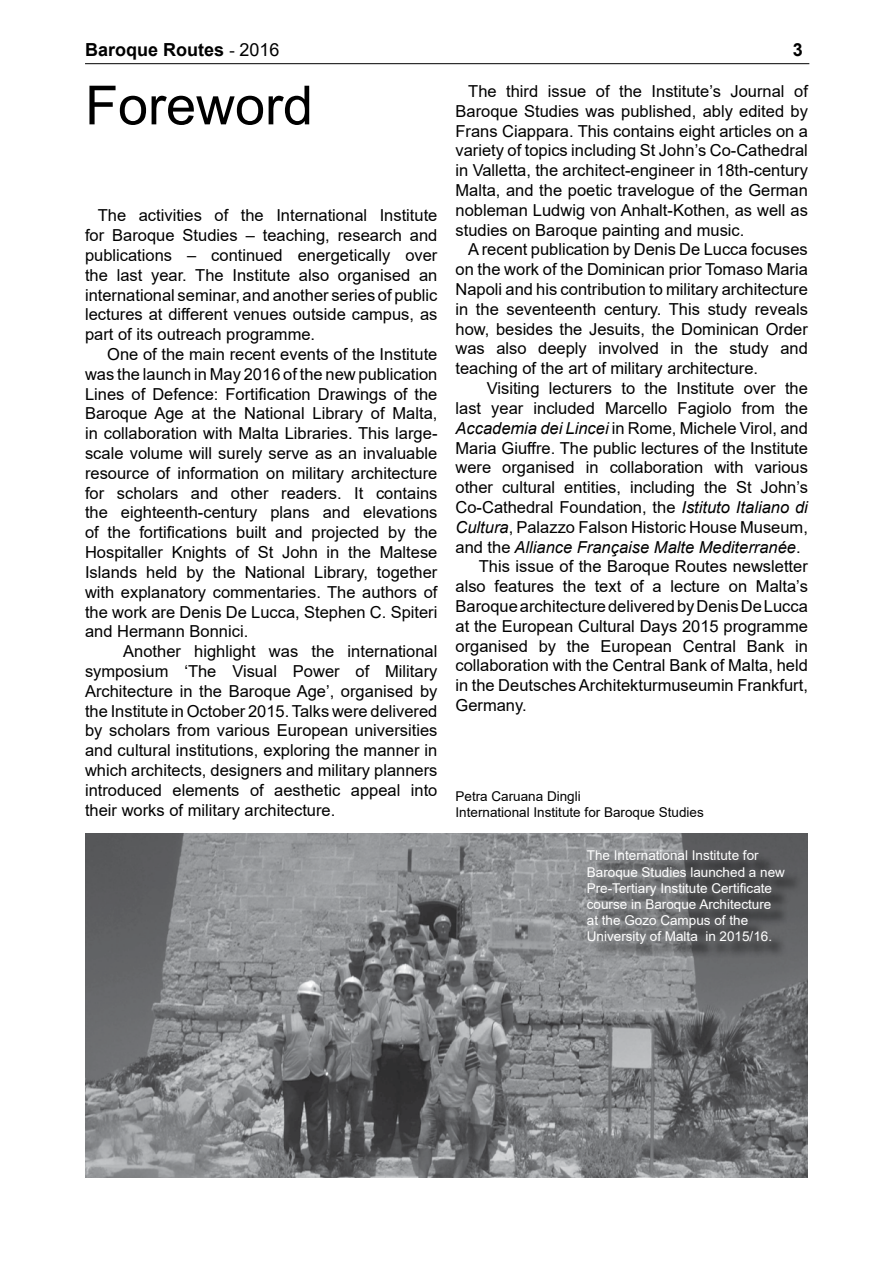
<style>
.page{position:relative;width:893px;height:1263px;background:#fff}
.page>*{position:absolute;margin:0;border:0;box-sizing:border-box;transform-origin:0 0}
.t1{font:54px "Arial";color:#000}
.t2{font:700 18px "Arial";color:#000}
.t3{font:16.5px/19.8px "Arial";color:#000;text-align:justify}
.t4{font:italic 16.5px "Arial";color:#000}
.t5{font:13.5px/16.2px "Arial";color:#fff}
.t6{font:13.5px/16.2px "Arial";color:#000}
.s1{font-family:"Times New Roman";font-weight:400}
.s2{font-weight:400}
.s3{font-style:italic}
.s4{font-style:normal}
</style>
<div class="page">
<hr style="left:85px;top:63px;width:724px;height:1px;background:#000">
<img style="left:85px;top:833px;width:723px;height:345px">
<svg style="left:590px;top:853px;width:213px;height:109px;background:#666769"></svg>
<p class="t2" style="left:85px;top:37px;width:196px">Baroque Routes <span class="s1">-</span> <span class="s2">2016</span></p>
<p class="t2" style="left:793px;top:37px;width:12px">3</p>
<h1 class="t1" style="left:85px;top:68px;width:230px">Foreword</h1>
<p class="t3" style="left:455px;top:81px;width:354px;text-indent:13px">The third issue of the Institute’s Journal of Baroque Studies was published, ably edited by Frans Ciappara. This contains eight articles on a variety of topics including St John’s Co-Cathedral in Valletta, the architect-engineer in 18th-century Malta, and the poetic travelogue of the German nobleman Ludwig von Anhalt-Kothen, as well as studies on Baroque painting and music.</p>
<p class="t3" style="left:455px;top:240px;width:354px;text-indent:13px">A recent publication by Denis De Lucca focuses on the work of the Dominican prior Tomaso Maria Napoli and his contribution to military architecture in the seventeenth century. This study reveals how, besides the Jesuits, the Dominican Order was also deeply involved in the study and teaching of the art of military architecture.</p>
<p class="t3" style="left:487px;top:378px;width:323px">Visiting lecturers to the Institute over the</p>
<p class="t3" style="left:455px;top:398px;width:354px">last year included Marcello Fagiolo from the</p>
<p class="t3" style="left:455px;top:418px;width:354px"><span class="s3">Accademia dei Lincei</span> in Rome, Michele Virol, and</p>
<p class="t3" style="left:455px;top:438px;width:354px">Maria Giuffre. The public lectures of the Institute</p>
<p class="t3" style="left:455px;top:457px;width:354px">were organised in collaboration with various</p>
<p class="t3" style="left:455px;top:477px;width:354px">other cultural entities, including the St John’s</p>
<p class="t3" style="left:455px;top:497px;width:354px">Co-Cathedral Foundation, the <span class="s3">Istituto Italiano di</span></p>
<p class="t3" style="left:455px;top:517px;width:354px"><span class="s3">Cultura</span>, Palazzo Falson Historic House Museum,</p>
<p class="t4" style="left:455px;top:536px;width:347px"><span class="s4">and the</span> Alliance Française Malte Mediterranée<span class="s4">.</span></p>
<p class="t3" style="left:479px;top:556px;width:330px">This issue of the Baroque Routes newsletter</p>
<p class="t3" style="left:455px;top:576px;width:354px">also features the text of a lecture on Malta’s</p>
<p class="t3" style="left:455px;top:596px;width:354px">Baroque architecture delivered by Denis De Lucca</p>
<p class="t3" style="left:455px;top:616px;width:354px">at the European Cultural Days 2015 programme</p>
<p class="t3" style="left:455px;top:636px;width:354px">organised by the European Central Bank in</p>
<p class="t3" style="left:455px;top:655px;width:354px">collaboration with the Central Bank of Malta, held</p>
<p class="t3" style="left:455px;top:675px;width:354px">in the Deutsches Architekturmuseumin Frankfurt,</p>
<p class="t3" style="left:455px;top:695px;width:73px">Germany.</p>
<p class="t3" style="left:85px;top:206px;width:354px;text-indent:13px">The activities of the International Institute for Baroque Studies – teaching, research and publications – continued energetically over the last year. The Institute also organised an international seminar, and another series of public lectures at different venues outside campus, as part of its outreach programme.</p>
<p class="t3" style="left:85px;top:344px;width:354px;text-indent:22px">One of the main recent events of the Institute was the launch in May 2016 of the new publication Lines of Defence: Fortification Drawings of the Baroque Age at the National Library of Malta, in collaboration with Malta Libraries. This large&shy;scale volume will surely serve as an invaluable resource of information on military architecture for scholars and other readers. It contains the eighteenth-century plans and elevations of the fortifications built and projected by the Hospitaller Knights of St John in the Maltese Islands held by the National Library, together with explanatory commentaries. The authors of the work are Denis De Lucca, Stephen C. Spiteri and Hermann Bonnici.</p>
<p class="t3" style="left:85px;top:641px;width:354px;text-indent:38px">Another highlight was the international symposium ‘The Visual Power of Military Architecture in the Baroque Age’, organised by the Institute in October 2015. Talks were delivered by scholars from various European universities and cultural institutions, exploring the manner in which architects, designers and military planners introduced elements of aesthetic appeal into their works of military architecture.</p>
<p class="t6" style="left:455px;top:788px;width:250px">Petra Caruana Dingli<br>International Institute for Baroque Studies</p>
<p class="t5" style="left:587px;top:847px;width:200px">The International Institute for<br>Baroque Studies launched a new<br>Pre-Tertiary Institute Certificate course in Baroque Architecture at the Gozo Campus of the<br>University of Malta in 2015/16.</p>
</div>
